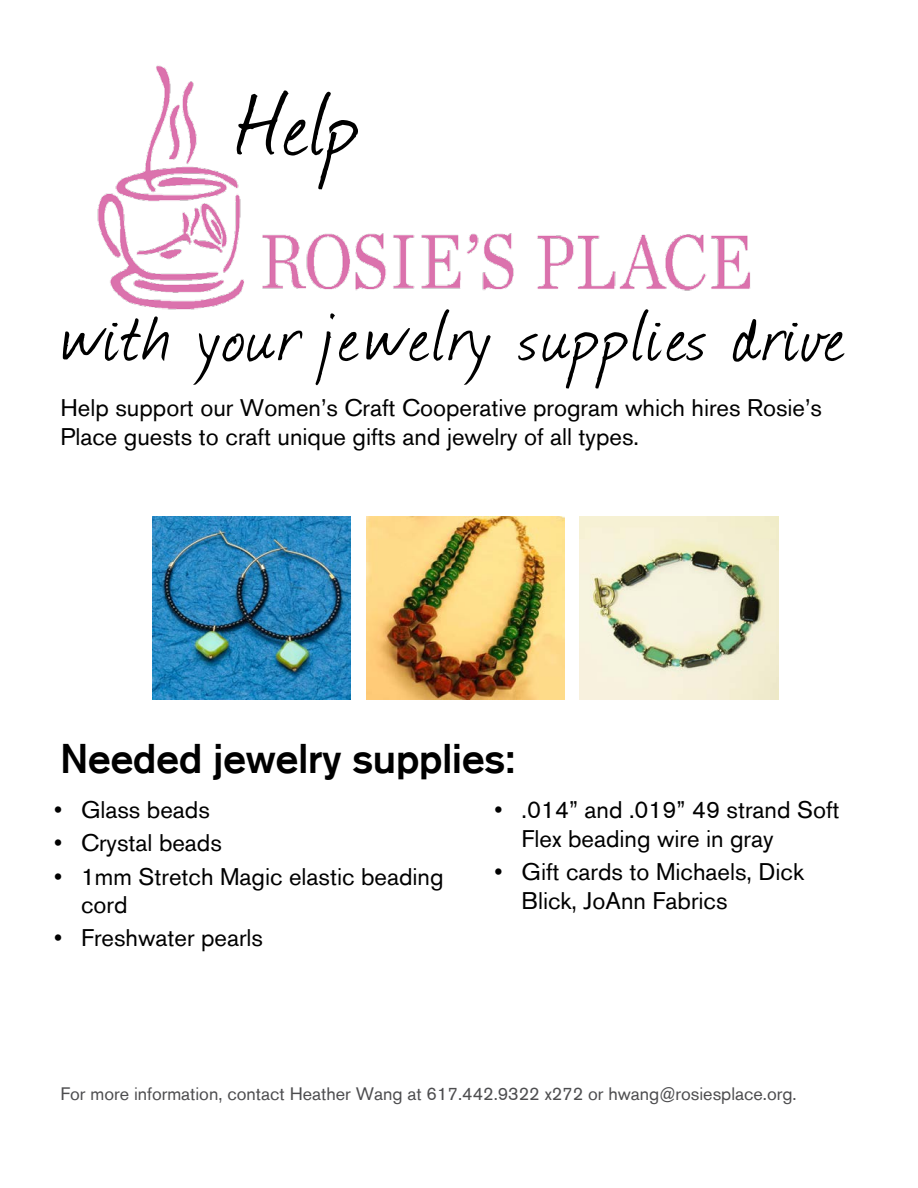
<style>
.page{position:relative;width:918px;height:1188px;background:#fff}
.page>*{position:absolute;margin:0;border:0;box-sizing:border-box;transform-origin:0 0}
.t1{font:103.5px "Journal";color:#000}
.t2{font:84px "Journal";letter-spacing:.055em;color:#000}
.t3{font:700 40.5px "Akzidenz Grotesk";color:#000}
.t4{font:24px/28.8px "Akzidenz Grotesk BE";color:#000}
.t5{font:18px "Akzidenz Grotesk BE";color:#4d4d4f}
</style>
<div class="page">
<img style="left:97px;top:65px;width:654px;height:245px">
<img style="left:152px;top:516px;width:199px;height:184px">
<img style="left:366px;top:516px;width:199px;height:184px">
<img style="left:580px;top:516px;width:199px;height:184px">
<h1 class="t1" style="left:238px;top:54px;width:121px">Help</h1>
<h2 class="t2" style="left:60px;top:279px;width:786px">with your jewelry supplies drive</h2>
<p class="t4" style="left:60px;top:394px;width:763px">Help support our Women’s Craft Cooperative program which hires Rosie’s<br>Place guests to craft unique gifts and jewelry of all types.</p>
<h3 class="t3" style="left:60px;top:735px;width:457px">Needed jewelry supplies:</h3>
<p class="t4" style="left:54px;top:796px;width:157px">• Glass beads</p>
<p class="t4" style="left:54px;top:829px;width:169px">• Crystal beads</p>
<p class="t4" style="left:81px;top:862px;width:364px;text-indent:-27px">• 1mm Stretch Magic elastic beading cord</p>
<p class="t4" style="left:54px;top:924px;width:211px">• Freshwater pearls</p>
<p class="t4" style="left:522px;top:796px;width:319px;text-indent:-27px">• .014” and .019” 49 strand Soft<br>Flex beading wire in gray</p>
<p class="t4" style="left:522px;top:858px;width:284px;text-indent:-27px">• Gift cards to Michaels, Dick<br>Blick, JoAnn Fabrics</p>
<p class="t5" style="left:60px;top:1083px;width:738px">For more information, contact Heather Wang at 617.442.9322 x272 or hwang@rosiesplace.org.</p>
</div>
